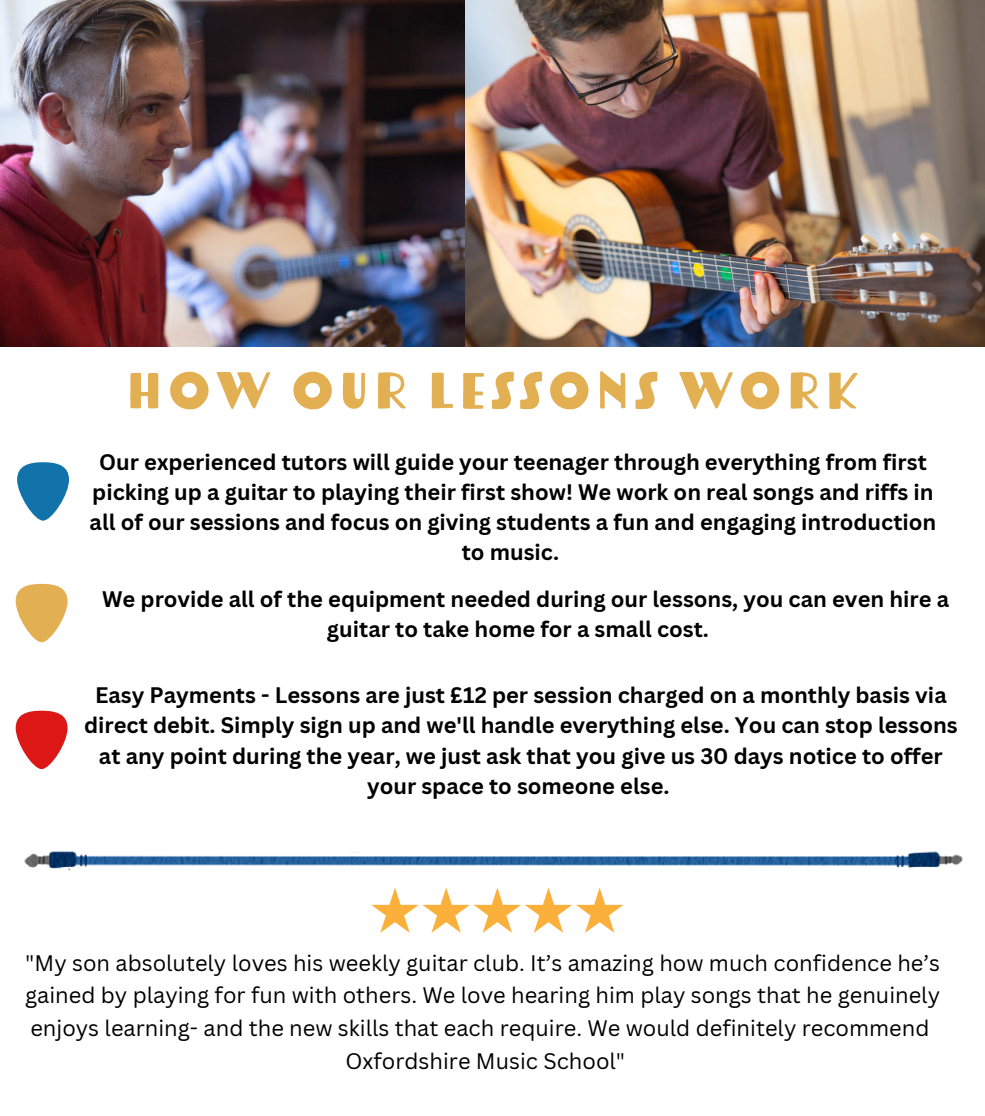
<style>
.page{position:relative;width:985px;height:1116px;background:#fff}
.page>*{position:absolute;margin:0;border:0;box-sizing:border-box;transform-origin:0 0}
.t1{font:52.5px "Tomarik Display";color:#e3af53}
.t2{font:700 21.88px/30.2px "Canva Sans";color:#000;text-align:center}
.t3{font:21.88px/32.8px "Canva Sans";color:#000;text-align:center}
</style>
<div class="page">
<svg style="left:371px;top:887px;width:252px;height:46px"></svg>
<img style="left:24px;top:851px;width:939px;height:20px">
<img style="left:0;top:0;width:465px;height:346px">
<img style="left:465px;top:0;width:519px;height:346px">
<svg style="left:17px;top:462px;width:52px;height:58px"></svg>
<svg style="left:16px;top:584px;width:52px;height:58px"></svg>
<svg style="left:16px;top:710px;width:52px;height:59px"></svg>
<p class="t1" style="left:123px;top:365px;width:738px">HOW OUR LESSONS WORK</p>
<p class="t2" style="left:90px;top:446px;width:848px">Our experienced tutors will guide your teenager through everything from first picking up a guitar to playing their first show! We work on real songs and riffs in all of our sessions and focus on giving students a fun and engaging introduction to music.</p>
<p class="t2" style="left:327px;top:583px;width:623px;text-align:left;text-indent:-225px">We provide all of the equipment needed during our lessons, you can even hire a guitar to take home for a small cost.</p>
<p class="t2" style="left:84px;top:679px;width:875px">Easy Payments - Lessons are just £12 per session charged on a monthly basis via direct debit. Simply sign up and we'll handle everything else. You can stop lessons at any point during the year, we just ask that you give us 30 days notice to offer your space to someone else.</p>
<p class="t3" style="left:25px;top:945px;width:916px">"My son absolutely loves his weekly guitar club. It’s amazing how much confidence he’s gained by playing for fun with others. We love hearing him play songs that he genuinely enjoys learning- and the new skills that each require. We would definitely recommend Oxfordshire Music School"</p>
</div>
